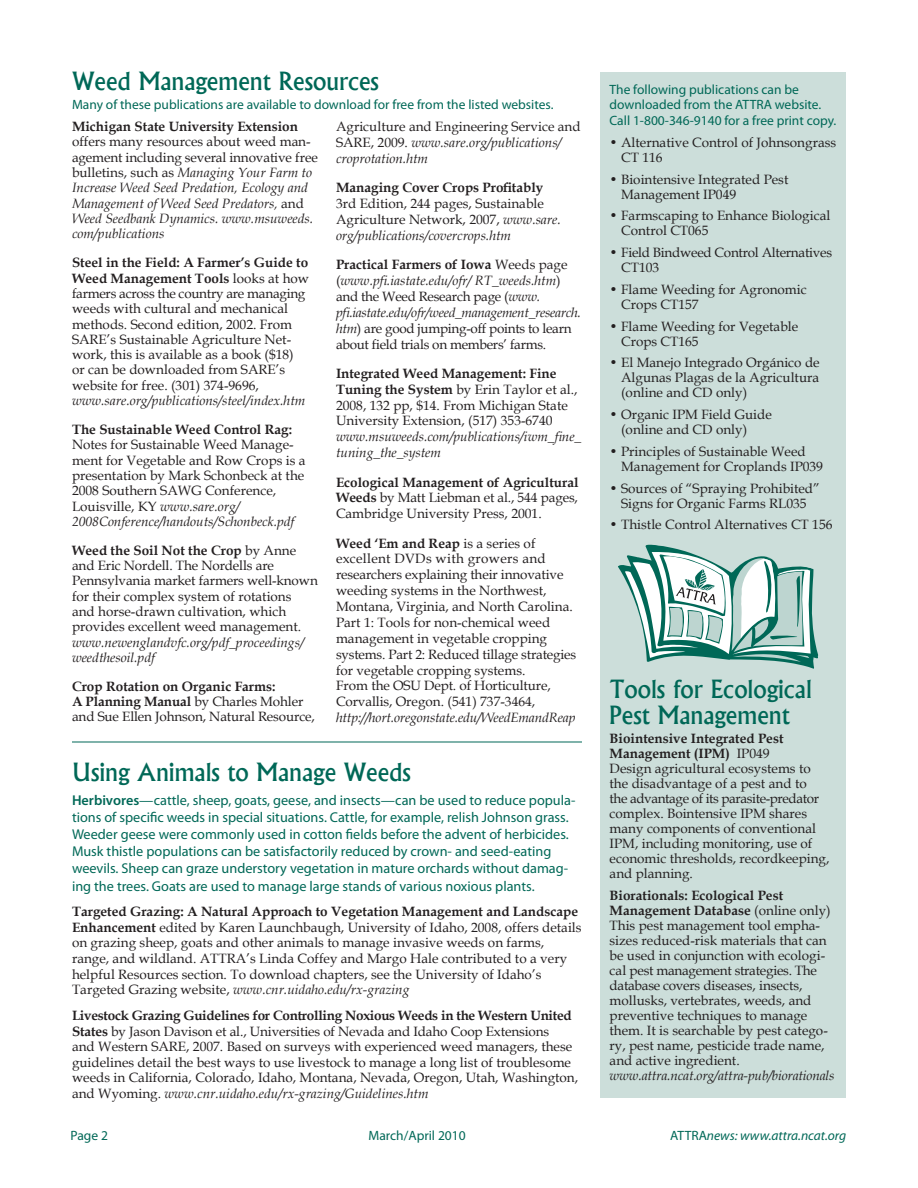
<style>
.page{position:relative;width:918px;height:1188px;background:#fff}
.page>*{position:absolute;margin:0;border:0;box-sizing:border-box;transform-origin:0 0}
.t1{font:500 24px/25.5px "Albertus";color:#006857}
.t2{font:14.25px/17.1px "Myriad Pro";color:#006857}
.t3{font:13.5px/15px "Book Antiqua";color:#231f20}
.t4{font:italic 13.5px/15.3px "Book Antiqua";color:#231f20}
.t5{font:13.5px/15.9px "Book Antiqua";letter-spacing:-.02em;color:#231f20}
.t6{font:13.5px/15px "Myriad Pro";color:#006857}
.t7{font:700 13.5px "Book Antiqua";color:#231f20}
.t8{font:italic 13.5px "Myriad Pro";color:#006857}
.s1{font-style:italic}
.s2{font-weight:700}
.s3{font-style:normal}
.s4{font-weight:600}
</style>
<div class="page">
<div style="left:600px;top:72px;width:246px;height:1026px;background:#ccdeda"></div>
<svg style="left:618px;top:545px;width:200px;height:124px"></svg>
<hr style="left:72px;top:742px;width:510px;height:1px;background:#006857">
<h1 class="t1" style="left:72px;top:68px;width:309px">Weed Management Resources</h1>
<p class="t3" style="left:336px;top:119px;width:246px;line-height:15.9px">Agriculture and Engineering Service and<br>SARE, 2009. <span class="s1">www.sare.org/publications/ croprotation.htm</span></p>
<p class="t7" style="left:336px;top:180px;width:209px">Managing Cover Crops Profitably</p>
<p class="t3" style="left:336px;top:196px;width:226px;line-height:15.9px">3rd Edition, 244 pages, Sustainable<br>Agriculture Network, 2007, <span class="s1">www.sare. org/publications/covercrops.htm</span></p>
<p class="t5" style="left:336px;top:257px;width:246px"><span class="s2">Practical Farmers of Iowa</span> Weeds page (<span class="s1">www.pfi.iastate.edu/ofr/ RT_weeds.htm</span>) and the Weed Research page (<span class="s1">www. pfi.iastate.edu/ofr/weed_management_research. htm</span>) are good jumping-off points to learn about field trials on members’ farms.</p>
<p class="t3" style="left:336px;top:366px;width:243px;line-height:15.9px"><span class="s2">Integrated Weed Management: Fine Tuning the System</span> by Erin Taylor et al., 2008, 132 pp, $14. From Michigan State University Extension, (517) 353-6740</p>
<p class="t4" style="left:336px;top:429px;width:247px;line-height:15.9px">www.msuweeds.com/publications/iwm_fine_ tuning_the_system</p>
<p class="t3" style="left:336px;top:474px;width:244px;line-height:15.9px;text-align:justify"><span class="s2">Ecological Management of Agricultural Weeds</span> by Matt Liebman et al., 544 pages, Cambridge University Press, 2001.</p>
<p class="t3" style="left:336px;top:535px;width:242px;line-height:15.9px"><span class="s2">Weed ‘Em and Reap</span> is a series of excellent DVDs with growers and researchers explaining their innovative weeding systems in the Northwest, Montana, Virginia, and North Carolina.<br>Part 1: Tools for non-chemical weed management in vegetable cropping systems. Part 2: Reduced tillage strategies for vegetable cropping systems.<br>From the OSU Dept. of Horticulture, Corvallis, Oregon. (541) 737-3464,</p>
<p class="t4" style="left:336px;top:710px;width:241px">http://hort.oregonstate.edu/WeedEmandReap</p>
<p class="t6" style="left:72px;top:98px;width:483px">Many of these publications are available to download for free from the listed websites.</p>
<p class="t7" style="left:72px;top:119px;width:228px">Michigan State University Extension</p>
<p class="t4" style="left:72px;top:135px;width:247px"><span class="s3">offers many resources about weed man&shy;agement including several innovative free bulletins, such as</span> Managing Your Farm to Increase Weed Seed Predation, Ecology and Management of Weed Seed Predators, <span class="s3">and </span>Weed Seedbank Dynamics. www.msuweeds. com/publications</p>
<p class="t3" style="left:72px;top:255px;width:239px"><span class="s2">Steel in the Field: A Farmer’s Guide to Weed Management Tools</span> looks at how farmers across the country are managing weeds with cultural and mechanical methods. Second edition, 2002. From SARE’s Sustainable Agriculture Net&shy;work, this is available as a book ($18) or can be downloaded from SARE’s website for free. (301) 374-9696,</p>
<p class="t4" style="left:72px;top:393px;width:235px">www.sare.org/publications/steel/index.htm</p>
<p class="t7" style="left:72px;top:421px;width:222px">The Sustainable Weed Control Rag:</p>
<p class="t3" style="left:72px;top:437px;width:235px">Notes for Sustainable Weed Manage&shy;ment for Vegetable and Row Crops is a presentation by Mark Schonbeck at the 2008 Southern SAWG Conference, Louisville, KY <span class="s1">www.sare.org/ 2008Conference/handouts/Schonbeck.pdf</span></p>
<p class="t3" style="left:72px;top:543px;width:247px"><span class="s2">Weed the Soil Not the Crop</span> by Anne and Eric Nordell. The Nordells are Pennsylvania market farmers well-known for their complex system of rotations<br>and horse-drawn cultivation, which provides excellent weed management.</p>
<p class="t4" style="left:72px;top:635px;width:233px">www.newenglandvfc.org/pdf_proceedings/ weedthesoil.pdf</p>
<p class="t3" style="left:72px;top:679px;width:244px"><span class="s2">Crop Rotation on Organic Farms:<br>A Planning Manual</span> by Charles Mohler and Sue Ellen Johnson, Natural Resource,</p>
<h1 class="t1" style="left:72px;top:759px;width:340px">Using Animals to Manage Weeds</h1>
<p class="t2" style="left:72px;top:793px;width:505px"><span class="s4">Herbivores</span>—cattle, sheep, goats, geese, and insects—can be used to reduce popula&shy;tions of specific weeds in special situations. Cattle, for example, relish Johnson grass.<br>Weeder geese were commonly used in cotton fields before the advent of herbicides.<br>Musk thistle populations can be satisfactorily reduced by crown- and seed-eating weevils. Sheep can graze understory vegetation in mature orchards without damag&shy;ing the trees. Goats are used to manage large stands of various noxious plants.</p>
<p class="t3" style="left:72px;top:904px;width:511px;line-height:15.6px"><span class="s2">Targeted Grazing: A Natural Approach to Vegetation Management and Landscape Enhancement</span> edited by Karen Launchbaugh, University of Idaho, 2008, offers details on grazing sheep, goats and other animals to manage invasive weeds on farms, range, and wildland. ATTRA’s Linda Coffey and Margo Hale contributed to a very helpful Resources section. To download chapters, see the University of Idaho’s Targeted Grazing website, <span class="s1">www.cnr.uidaho.edu/rx-grazing</span></p>
<p class="t3" style="left:72px;top:1008px;width:508px;line-height:15.6px"><span class="s2">Livestock Grazing Guidelines for Controlling Noxious Weeds in the Western United States</span> by Jason Davison et al., Universities of Nevada and Idaho Coop Extensions<br>and Western SARE, 2007. Based on surveys with experienced weed managers, these guidelines detail the best ways to use livestock to manage a long list of troublesome weeds in California, Colorado, Idaho, Montana, Nevada, Oregon, Utah, Washington, and Wyoming. <span class="s1">www.cnr.uidaho.edu/rx-grazing/Guidelines.htm</span></p>
<p class="t6" style="left:610px;top:83px;width:213px">The following publications can be downloaded from the ATTRA website.</p>
<p class="t6" style="left:610px;top:114px;width:228px">Call 1-800-346-9140 for a free print copy.</p>
<p class="t3" style="left:621px;top:135px;width:217px;text-indent:-12px">• Alternative Control of Johnsongrass<br>CT 116</p>
<p class="t3" style="left:621px;top:172px;width:169px;text-indent:-12px">• Biointensive Integrated Pest<br>Management IP049</p>
<p class="t3" style="left:621px;top:209px;width:211px;text-indent:-12px">• Farmscaping to Enhance Biological<br>Control CT065</p>
<p class="t5" style="left:621px;top:245px;width:212px;line-height:15px;text-indent:-12px">• Field Bindweed Control Alternatives<br>CT103</p>
<p class="t3" style="left:621px;top:282px;width:187px;text-indent:-12px">• Flame Weeding for Agronomic<br>Crops CT157</p>
<p class="t3" style="left:621px;top:319px;width:179px;text-indent:-12px">• Flame Weeding for Vegetable<br>Crops CT165</p>
<p class="t3" style="left:621px;top:356px;width:200px;text-align:justify;text-indent:-12px">• El Manejo Integrado Orgánico de Algunas Plagas de la Agricultura (online and CD only)</p>
<p class="t3" style="left:621px;top:407px;width:152px;text-indent:-12px">• Organic IPM Field Guide (online and CD only)</p>
<p class="t3" style="left:621px;top:444px;width:203px;text-indent:-12px">• Principles of Sustainable Weed<br>Management for Croplands IP039</p>
<p class="t3" style="left:610px;top:481px;width:212px;text-align:center">• Sources of “Spraying Prohibited”<br>Signs for Organic Farms RL035</p>
<p class="t3" style="left:610px;top:517px;width:224px">• Thistle Control Alternatives CT 156</p>
<h1 class="t1" style="left:610px;top:676px;width:204px">Tools for Ecological<br>Pest Management</h1>
<p class="t3" style="left:610px;top:732px;width:221px"><span class="s2">Biointensive Integrated Pest<br>Management (IPM)</span> IP049<br>Design agricultural ecosystems to the disadvantage of a pest and to<br>the advantage of its parasite-predator complex. Bointensive IPM shares many components of conventional<br>IPM, including monitoring, use of economic thresholds, recordkeeping, and planning.</p>
<p class="t3" style="left:610px;top:888px;width:223px"><span class="s2">Biorationals: Ecological Pest Management Database</span> (online only)<br>This pest management tool empha&shy;sizes reduced-risk materials that can be used in conjunction with ecologi&shy;cal pest management strategies. The database covers diseases, insects, mollusks, vertebrates, weeds, and preventive techniques to manage them. It is searchable by pest catego&shy;ry, pest name, pesticide trade name, and active ingredient.</p>
<p class="t4" style="left:610px;top:1068px;width:226px">www.attra.ncat.org/attra-pub/biorationals</p>
<p class="t6" style="left:71px;top:1130px;width:39px">Page 2</p>
<p class="t6" style="left:369px;top:1130px;width:99px">March/April 2010</p>
<p class="t8" style="left:670px;top:1131px;width:177px"><span class="s3">ATTRA</span>news: www.attra.ncat.org</p>
</div>
